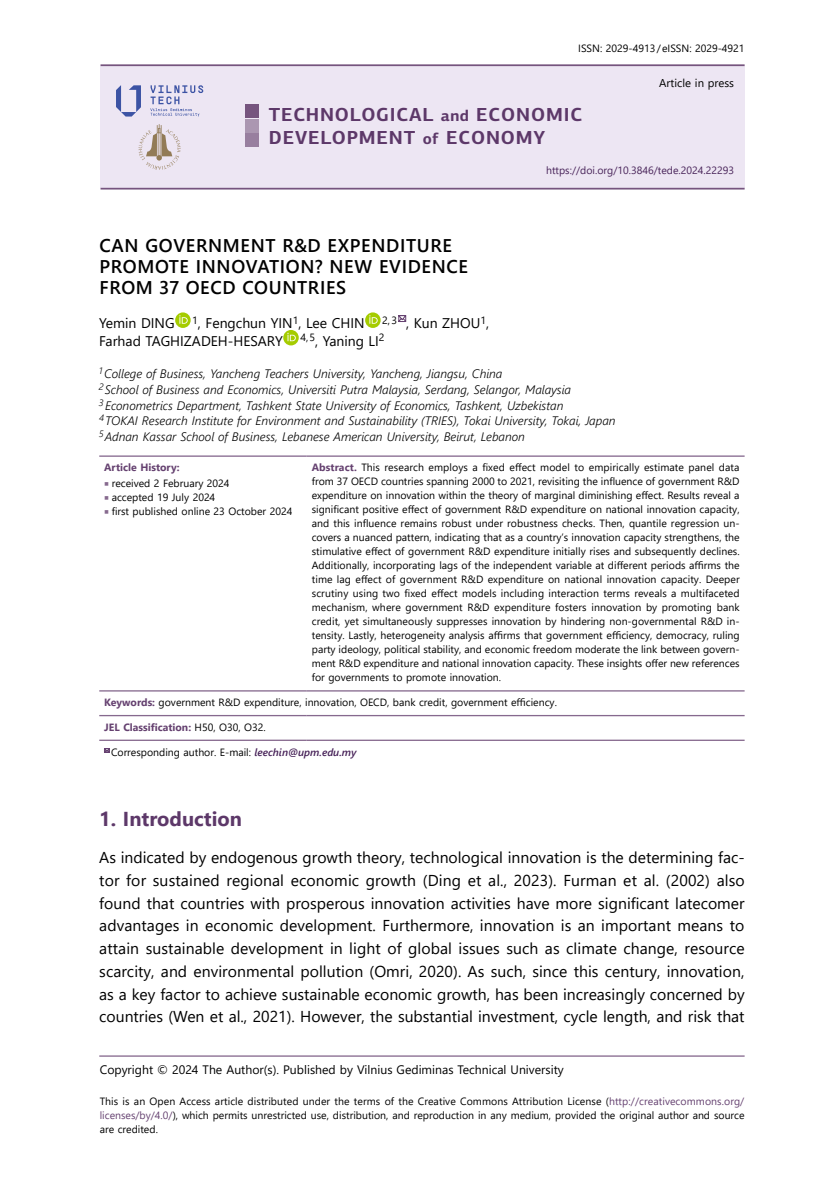
<style>
.page{position:relative;width:834px;height:1191px;background:#fff}
.page>*{position:absolute;margin:0;border:0;box-sizing:border-box;transform-origin:0 0}
.t1{font:700 20.12px "Segoe UI";color:#5d3869}
.t2{font:700 18.9px/23.1px "PF Centro Sans Pro";letter-spacing:.045em;color:#5d3869}
.t3{font:600 18.38px/21px "Segoe UI";letter-spacing:.035em;color:#000}
.t4{font:15.75px/22.8px "Segoe UI";color:#000;text-align:justify}
.t5{font:14px/17.5px "Segoe UI";color:#000}
.t6{font:italic 300 12.25px/15.8px "Segoe UI";color:#000}
.t7{font:12.25px "Segoe UI";color:#000}
.t8{font:11.38px "Segoe UI";color:#000}
.t9{font:10.5px/14px "Segoe UI";color:#000;text-align:justify}
.t10{font:700 10.5px "Segoe UI";color:#654170}
.t11{font:10.5px "Segoe UI";color:#482359}
.s1{font-size:15.75px}
.s2{font-weight:700;color:#654170}
.s3{font-family:"Minion Pro";font-size:12.25px;color:#86698e}
.s4{font-weight:400;color:#000}
.s5{font-weight:600;font-style:italic;color:#482359}
.s6{color:#654170}
</style>
<div class="page">
<hr style="left:99px;top:1055px;width:645px;height:1px;background:#86698e">
<div style="left:100px;top:66px;width:644px;height:122px;background:#ede6f3"></div>
<hr style="left:100px;top:64px;width:644px;height:2px;background:#76547e">
<hr style="left:100px;top:188px;width:644px;height:1px;background:#76547e">
<div style="left:245px;top:105px;width:13px;height:13px;background:#76547e"></div>
<div style="left:245px;top:133px;width:13px;height:14px;background:#987f9f"></div>
<div style="left:245px;top:119px;width:13px;height:13px;background:#ab97b1"></div>
<svg style="left:116px;top:85px;width:25px;height:32px"></svg>
<svg style="left:150px;top:85px;width:53px;height:32px"></svg>
<svg style="left:138px;top:124px;width:43px;height:46px"></svg>
<hr style="left:99px;top:455px;width:208px;height:2px;background:#86698e">
<hr style="left:307px;top:455px;width:437px;height:2px;background:#86698e">
<hr style="left:99px;top:690px;width:208px;height:1px;background:#86698e">
<hr style="left:307px;top:690px;width:437px;height:1px;background:#86698e">
<hr style="left:99px;top:715px;width:208px;height:1px;background:#86698e">
<hr style="left:307px;top:715px;width:437px;height:1px;background:#86698e">
<hr style="left:99px;top:739px;width:208px;height:2px;background:#86698e">
<hr style="left:307px;top:739px;width:437px;height:2px;background:#86698e">
<svg style="left:175px;top:312px;width:16px;height:16px"></svg>
<svg style="left:365px;top:312px;width:15px;height:16px"></svg>
<svg style="left:398px;top:315px;width:9px;height:7px"></svg>
<svg style="left:283px;top:330px;width:16px;height:15px"></svg>
<svg style="left:104px;top:748px;width:6px;height:5px"></svg>
<p class="t9" style="left:578px;top:41px;width:168px">ISSN: 2029-4913/eISSN: 2029-4921</p>
<p class="t8" style="left:659px;top:72px;width:76px">Article in press</p>
<h2 class="t2" style="left:269px;top:102px;width:315px">TECHNOLOGICAL <span class="s1">and</span> ECONOMIC<br>DEVELOPMENT <span class="s1">of</span> ECONOMY</h2>
<p class="t11" style="left:546px;top:160px;width:189px">https://doi.org/10.3846/tede.2024.22293</p>
<h3 class="t3" style="left:100px;top:233px;width:370px">CAN GOVERNMENT R&amp;D EXPENDITURE<br>PROMOTE INNOVATION? NEW EVIDENCE<br>FROM 37 OECD COUNTRIES</h3>
<h3 class="t5" style="left:99px;top:313px;width:77px">Yemin DING</h3>
<h3 class="t5" style="left:192px;top:313px;width:174px"><sup>1</sup>, Fengchun YIN<sup>1</sup>, Lee CHIN</h3>
<h3 class="t5" style="left:99px;top:313px;width:391px;text-indent:283px"><sup>2,</sup> <sup>3</sup> , Kun ZHOU<sup>1</sup>,<br>Farhad TAGHIZADEH-HESARY <sup>4,5</sup>, Yaning LI<sup>2</sup></h3>
<p class="t6" style="left:99px;top:364px;width:517px"><sup>1</sup> College of Business, Yancheng Teachers University, Yancheng, Jiangsu, China<br><sup>2</sup> School of Business and Economics, Universiti Putra Malaysia, Serdang, Selangor, Malaysia<br><sup>3</sup> Econometrics Department, Tashkent State University of Economics, Tashkent, Uzbekistan<br><sup>4</sup> TOKAI Research Institute for Environment and Sustainability (TRIES), Tokai University, Tokai, Japan <sup>5</sup> Adnan Kassar School of Business, Lebanese American University, Beirut, Lebanon</p>
<p class="t10" style="left:104px;top:458px;width:77px">Article History:</p>
<p class="t9" style="left:312px;top:460px;width:429px"><span class="s2">Abstract.</span> This research employs a fixed effect model to empirically estimate panel data from 37 OECD countries spanning 2000 to 2021, revisiting the influence of government R&amp;D expenditure on innovation within the theory of marginal diminishing effect. Results reveal a significant positive effect of government R&amp;D expenditure on national innovation capacity, and this influence remains robust under robustness checks. Then, quantile regression un&shy;covers a nuanced pattern, indicating that as a country’s innovation capacity strengthens, the stimulative effect of government R&amp;D expenditure initially rises and subsequently declines.<br>Additionally, incorporating lags of the independent variable at different periods affirms the time lag effect of government R&amp;D expenditure on national innovation capacity. Deeper scrutiny using two fixed effect models including interaction terms reveals a multifaceted mechanism, where government R&amp;D expenditure fosters innovation by promoting bank credit, yet simultaneously suppresses innovation by hindering non-governmental R&amp;D in&shy;tensity. Lastly, heterogeneity analysis affirms that government efficiency, democracy, ruling party ideology, political stability, and economic freedom moderate the link between govern&shy;ment R&amp;D expenditure and national innovation capacity. These insights offer new references for governments to promote innovation.</p>
<p class="t9" style="left:104px;top:476px;width:127px"><span class="s3">■</span> received 2 February 2024</p>
<p class="t9" style="left:104px;top:490px;width:113px"><span class="s3">■</span> accepted 19 July 2024</p>
<p class="t9" style="left:104px;top:504px;width:189px"><span class="s3">■</span> first published online 23 October 2024</p>
<p class="t9" style="left:104px;top:694px;width:454px"><span class="s2">Keywords:</span> government R&amp;D expenditure, innovation, OECD, bank credit, government efficiency.</p>
<p class="t10" style="left:104px;top:717px;width:163px">JEL Classification: <span class="s4">H50, O30, O32.</span></p>
<p class="t9" style="left:111px;top:744px;width:247px">Corresponding author. E-mail: <span class="s5">leechin@upm.edu.my</span></p>
<h1 class="t1" style="left:99px;top:799px;width:144px">1. Introduction</h1>
<p class="t4" style="left:99px;top:845px;width:647px">As indicated by endogenous growth theory, technological innovation is the determining fac&shy;tor for sustained regional economic growth (Ding et al., 2023). Furman et al. (2002) also found that countries with prosperous innovation activities have more significant latecomer advantages in economic development. Furthermore, innovation is an important means to attain sustainable development in light of global issues such as climate change, resource scarcity, and environmental pollution (Omri, 2020). As such, since this century, innovation, as a key factor to achieve sustainable economic growth, has been increasingly concerned by countries (Wen et al., 2021). However, the substantial investment, cycle length, and risk that</p>
<p class="t7" style="left:100px;top:1058px;width:465px">Copyright © 2024 The Author(s). Published by Vilnius Gediminas Technical University</p>
<p class="t9" style="left:100px;top:1093px;width:646px">This is an Open Access article distributed under the terms of the Creative Commons Attribution License (<span class="s6">http://creativecommons.org/ licenses/by/4.0/</span>), which permits unrestricted use, distribution, and reproduction in any medium, provided the original author and source are credited.</p>
</div>
